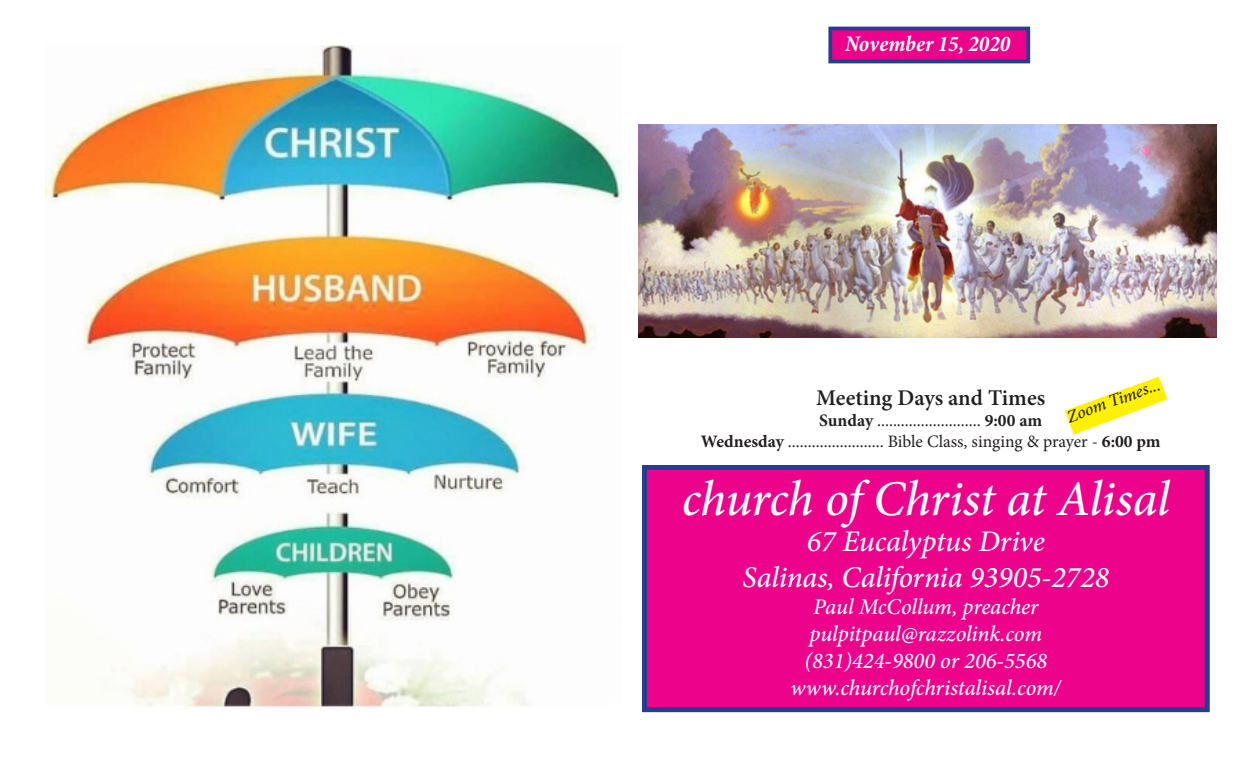
<style>
.page{position:relative;width:1260px;height:765px;background:#fff}
.page>*{position:absolute;margin:0;border:0;box-sizing:border-box;transform-origin:0 0}
.t1{font:italic 500 50px "Minion Pro";letter-spacing:-.01em;color:#fff}
.t2{font:italic 500 30px "Minion Pro";letter-spacing:-.005em;color:#fff}
.t3{font:italic 500 22.5px "Minion Pro";letter-spacing:-.01em;color:#fff}
.t4{font:600 22.5px "Minion Pro";color:#231f20}
.t5{font:italic 700 condensed 22.5px "Minion Pro";color:#fff}
.t6{font:17.5px "Minion Pro";letter-spacing:-.005em;color:#231f20}
.t7{font:italic 500 17.5px "Minion Pro";color:#231f20}
.s1{font-weight:700}
</style>
<div class="page">
<div style="left:642px;top:465px;width:568px;height:247px;background:#ed028c;border:5px solid #253f8e"></div>
<div style="left:828px;top:27px;width:202px;height:36px;background:#ed028c;border:4px solid #253f8e"></div>
<img style="left:639px;top:125px;width:578px;height:213px">
<svg style="left:1065px;top:377px;width:103px;height:58px"></svg>
<img style="left:46px;top:46px;width:576px;height:662px">
<p class="t5" style="left:845px;top:28px;width:167px">November 15, 2020</p>
<p class="t7" style="left:1063px;top:406px;width:100px;rotate:-20deg">Zoom Times...</p>
<p class="t4" style="left:816px;top:382px;width:231px">Meeting Days and Times</p>
<p class="t6" style="left:819px;top:409px;width:224px"><span class="s1">Sunday</span> .......................... <span class="s1">9:00 am</span></p>
<p class="t6" style="left:701px;top:430px;width:461px"><span class="s1">Wednesday</span> ........................ Bible Class, singing &amp; prayer - <span class="s1">6:00 pm</span></p>
<p class="t1" style="left:682px;top:464px;width:490px">church of Christ at Alisal</p>
<p class="t2" style="left:807px;top:521px;width:239px">67 Eucalyptus Drive</p>
<p class="t2" style="left:743px;top:557px;width:368px">Salinas, California 93905-2728</p>
<p class="t3" style="left:813px;top:591px;width:227px">Paul McCollum, preacher</p>
<p class="t3" style="left:810px;top:618px;width:234px">pulpitpaul@razzolink.com</p>
<p class="t3" style="left:804px;top:645px;width:244px">(831)424-9800 or 206-5568</p>
<p class="t3" style="left:791px;top:672px;width:272px">www.churchofchristalisal.com/</p>
</div>
